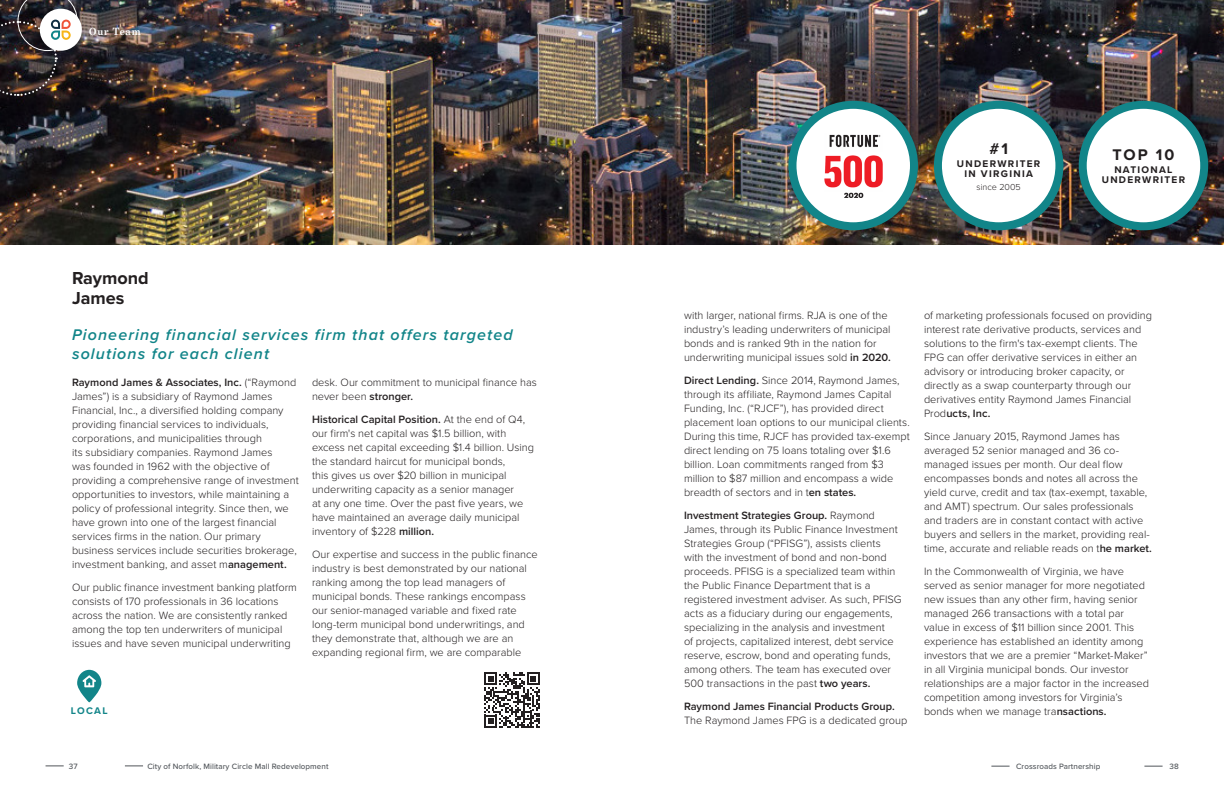
<style>
.page{position:relative;width:1224px;height:792px;background:#fff}
.page>*{position:absolute;margin:0;border:0;box-sizing:border-box;transform-origin:0 0}
.CS_Heading{font:700 18px/20px "Proxima Nova";color:#231f20}
.Section_Statement{font:italic 600 16px/19.2px "Proxima Nova";letter-spacing:.07em;color:#128589}
.CS_Project_Descripti{font:700 16px "Proxima Nova";color:#231f20}
.t1{font:300 11px/14px "Proxima Nova";color:#231f20}
.t2{font:600 11px/14px "Proxima Nova";color:#231f20}
.CS_Project_Descripti-2{font:700 10px/10px "Proxima Nova";letter-spacing:.13em;color:#231f20;text-align:center}
.Date_Quals_Info{font:700 10px "Grad";letter-spacing:.09em;color:#fff}
.Section_Heading_Desc{font:700 10px "Proxima Nova";letter-spacing:.125em;color:#128589}
.CS_Project_Descripti-3{font:300 9px "Proxima Nova";color:#231f20}
.t3{font:500 8px "Proxima Nova";letter-spacing:.01em;color:#51555a}
.s1{font-weight:600}
.s2{font-weight:300}
</style>
<div class="page">
<img style="left:0;top:0;width:1224px;height:244px">
<svg style="left:484px;top:672px;width:56px;height:56px"></svg>
<div style="left:938px;top:105px;width:121px;height:121px;background:#fff;border-radius:50%"></div>
<div style="left:934px;top:101px;width:129px;height:129px;border:8px solid #128589;border-radius:50%"></div>
<div style="left:1083px;top:105px;width:121px;height:121px;background:#fff;border-radius:50%"></div>
<div style="left:1079px;top:101px;width:129px;height:129px;border:8px solid #128589;border-radius:50%"></div>
<div style="left:792px;top:105px;width:122px;height:121px;background:#fff;border-radius:50%"></div>
<div style="left:788px;top:101px;width:130px;height:129px;border:8px solid #128589;border-radius:50%"></div>
<img style="left:824px;top:134px;width:59px;height:64px">
<svg style="left:77px;top:670px;width:24px;height:32px"></svg>
<svg style="left:991px;top:766px;width:19px;height:1px"></svg>
<svg style="left:125px;top:766px;width:18px;height:1px"></svg>
<svg style="left:1144px;top:766px;width:19px;height:1px"></svg>
<svg style="left:46px;top:766px;width:18px;height:1px"></svg>
<div style="left:41px;top:10px;width:39px;height:39px;background:#fff;border-radius:50%"></div>
<div style="left:40px;top:9px;width:42px;height:42px;border:3px solid #fff;border-radius:50%"></div>
<img style="left:0;top:0;width:77px;height:97px">
<p class="Date_Quals_Info" style="left:89px;top:26px;width:53px">Our Team</p>
<p class="CS_Heading" style="left:72px;top:267px;width:78px">Raymond<br>James</p>
<p class="Section_Statement" style="left:72px;top:325px;width:442px">Pioneering financial services firm that offers targeted solutions for each client</p>
<p class="t1" style="left:72px;top:375px;width:228px"><span class="s1">Raymond James &amp; Associates, Inc.</span> (“Raymond James”) is a subsidiary of Raymond James Financial, Inc., a diversified holding company providing financial services to individuals, corporations, and municipalities through<br>its subsidiary companies. Raymond James<br>was founded in 1962 with the objective of providing a comprehensive range of investment opportunities to investors, while maintaining a policy of professional integrity. Since then, we have grown into one of the largest financial services firms in the nation. Our primary business services include securities brokerage, investment banking, and asset m<span class="s1">anagement.</span></p>
<p class="t1" style="left:72px;top:580px;width:226px">Our public finance investment banking platform consists of 170 professionals in 36 locations across the nation. We are consistently ranked among the top ten underwriters of municipal issues and have seven municipal underwriting</p>
<p class="t1" style="left:312px;top:375px;width:227px">desk. Our commitment to municipal finance has never been <span class="s1">stronger.</span></p>
<p class="t1" style="left:312px;top:412px;width:224px"><span class="s1">Historical Capital Position.</span> At the end of Q4, our firm's net capital was $1.5 billion, with excess net capital exceeding $1.4 billion. Using the standard haircut for municipal bonds,<br>this gives us over $20 billion in municipal underwriting capacity as a senior manager<br>at any one time. Over the past five years, we have maintained an average daily municipal inventory of $228 <span class="s1">million.</span></p>
<p class="t1" style="left:312px;top:547px;width:227px">Our expertise and success in the public finance industry is best demonstrated by our national ranking among the top lead managers of municipal bonds. These rankings encompass our senior-managed variable and fixed rate long-term municipal bond underwritings, and they demonstrate that, although we are an expanding regional firm, we are comparable</p>
<p class="Section_Heading_Desc" style="left:71px;top:703px;width:38px">LOCAL</p>
<p class="CS_Project_Descripti" style="left:989px;top:137px;width:20px">#1</p>
<p class="CS_Project_Descripti-2" style="left:957px;top:158px;width:85px">UNDERWRITER<br>IN VIRGINIA</p>
<p class="CS_Project_Descripti-3" style="left:977px;top:180px;width:46px">since 2005</p>
<p class="CS_Project_Descripti" style="left:1112px;top:143px;width:64px">TOP 10</p>
<p class="CS_Project_Descripti-2" style="left:1102px;top:165px;width:85px">NATIONAL<br>UNDERWRITER</p>
<p class="t1" style="left:684px;top:308px;width:208px">with larger, national firms. RJA is one of the industry’s leading underwriters of municipal bonds and is ranked 9th in the nation for underwriting municipal issues sold <span class="s1">in 2020.</span></p>
<p class="t1" style="left:684px;top:373px;width:227px"><span class="s1">Direct Lending.</span> Since 2014, Raymond James, through its affiliate, Raymond James Capital Funding, Inc. (“RJCF”), has provided direct placement loan options to our municipal clients.<br>During this time, RJCF has provided tax-exempt direct lending on 75 loans totaling over $1.6 billion. Loan commitments ranged from $3 million to $87 million and encompass a wide breadth of sectors and in t<span class="s1">en states.</span></p>
<p class="t1" style="left:684px;top:508px;width:219px"><span class="s1">Investment Strategies Group.</span> Raymond James, through its Public Finance Investment Strategies Group (“PFISG”), assists clients with the investment of bond and non-bond proceeds. PFISG is a specialized team within the Public Finance Department that is a registered investment adviser. As such, PFISG acts as a fiduciary during our engagements, specializing in the analysis and investment<br>of projects, capitalized interest, debt service reserve, escrow, bond and operating funds, among others. The team has executed over 500 transactions in the past <span class="s1">two years.</span></p>
<p class="t2" style="left:684px;top:699px;width:225px">Raymond James Financial Products Group.<br><span class="s2">The Raymond James FPG is a dedicated group</span></p>
<p class="t1" style="left:924px;top:308px;width:230px">of marketing professionals focused on providing interest rate derivative products, services and solutions to the firm's tax-exempt clients. The FPG can offer derivative services in either an advisory or introducing broker capacity, or directly as a swap counterparty through our derivatives entity Raymond James Financial Prod<span class="s1">ucts, Inc.</span></p>
<p class="t1" style="left:924px;top:429px;width:230px">Since January 2015, Raymond James has averaged 52 senior managed and 36 co&shy;managed issues per month. Our deal flow encompasses bonds and notes all across the yield curve, credit and tax (tax-exempt, taxable, and AMT) spectrum. Our sales professionals and traders are in constant contact with active buyers and sellers in the market, providing real&shy;time, accurate and reliable reads on t<span class="s1">he market.</span></p>
<p class="t1" style="left:924px;top:564px;width:227px">In the Commonwealth of Virginia, we have served as senior manager for more negotiated new issues than any other firm, having senior managed 266 transactions with a total par value in excess of $11 billion since 2001. This experience has established an identity among investors that we are a premier “Market-Maker” in all Virginia municipal bonds. Our investor relationships are a major factor in the increased competition among investors for Virginia’s bonds when we manage tra<span class="s1">nsactions.</span></p>
<p class="t3" style="left:69px;top:760px;width:10px">37</p>
<p class="t3" style="left:147px;top:760px;width:183px">City of Norfolk, Military Circle Mall Redevelopment</p>
<p class="t3" style="left:1016px;top:761px;width:86px">Crossroads Partnership</p>
<p class="t3" style="left:1170px;top:761px;width:11px">38</p>
</div>
